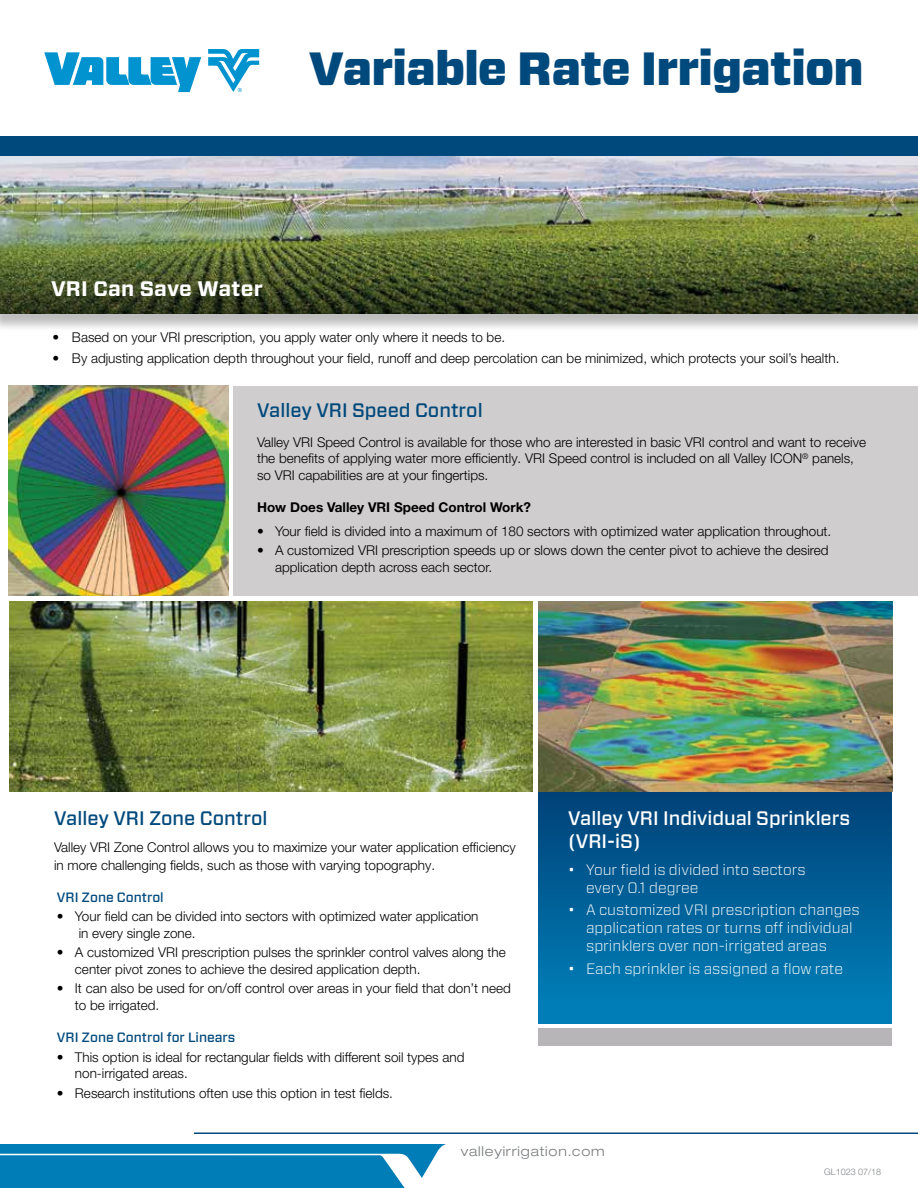
<style>
.page{position:relative;width:918px;height:1188px;background:#fff}
.page>*{position:absolute;margin:0;border:0;box-sizing:border-box;transform-origin:0 0}
.t1{font:900 46.5px "Forza";letter-spacing:-.02em;color:#00497c}
.t2{font:700 21px "Forza";letter-spacing:.01em;color:#fff}
.t3{font:500 19.5px "Forza";color:#00497c}
.t4{font:500 19.5px/23.4px "Forza";color:#fff}
.t5{font:300 15px/18px "Forza";color:#fff}
.t6{font:300 13.5px/16.5px "Helvetica Neue LT Pro";color:#000}
.t7{font:500 13.5px "Forza";color:#00497c}
.t8{font:700 13.5px "Helvetica Neue LT Pro";color:#000}
.t9{font:300 expanded 13.5px "Helvetica Neue LT Pro";letter-spacing:.06em;color:#787b7d}
.t10{font:300 9px "Helvetica Neue LT Pro";color:#808285}
</style>
<div class="page">
<div style="left:539px;top:792px;width:353px;height:232px;background:#007db6"></div>
<div style="left:539px;top:792px;width:353px;height:209px;background:linear-gradient(to bottom,#004178,#007cb5)"></div>
<div style="left:0;top:157px;width:918px;height:175px;background:#000;opacity:.26"></div>
<img style="left:0;top:156px;width:918px;height:87px">
<div style="left:233px;top:386px;width:685px;height:210px;background:#cfcdce"></div>
<svg style="left:208px;top:49px;width:51px;height:43px"></svg>
<svg style="left:44px;top:52px;width:157px;height:40px"></svg>
<div style="left:0;top:137px;width:918px;height:19px;background:#00497c"></div>
<hr style="left:194px;top:1132px;width:724px;height:2px;background:#00497c">
<svg style="left:0;top:1144px;width:446px;height:44px;background:#1b8abd"></svg>
<img style="left:9px;top:386px;width:220px;height:210px">
<img style="left:539px;top:602px;width:353px;height:190px">
<div style="left:539px;top:1028px;width:353px;height:18px;background:#b7b5b7"></div>
<svg style="left:0;top:243px;width:918px;height:70px;background:#495629"></svg>
<img style="left:10px;top:602px;width:522px;height:190px">
<h1 class="t1" style="left:309px;top:37px;width:557px">Variable Rate Irrigation</h1>
<h2 class="t2" style="left:51px;top:274px;width:213px">VRI Can Save Water</h2>
<p class="t6" style="left:53px;top:329px;width:454px">• Based on your VRI prescription, you apply water only where it needs to be.</p>
<p class="t6" style="left:53px;top:350px;width:788px">• By adjusting application depth throughout your field, runoff and deep percolation can be minimized, which protects your soil’s health.</p>
<h3 class="t3" style="left:257px;top:398px;width:227px">Valley VRI Speed Control</h3>
<p class="t6" style="left:257px;top:434px;width:610px">Valley VRI Speed Control is available for those who are interested in basic VRI control and want to receive the benefits of applying water more efficiently. VRI Speed control is included on all Valley ICON<sup>®</sup> panels, so VRI capabilities are at your fingertips.</p>
<p class="t8" style="left:257px;top:499px;width:275px">How Does Valley VRI Speed Control Work?</p>
<p class="t6" style="left:257px;top:523px;width:576px">• Your field is divided into a maximum of 180 sectors with optimized water application throughout.</p>
<p class="t6" style="left:275px;top:542px;width:555px;text-indent:-18px">• A customized VRI prescription speeds up or slows down the center pivot to achieve the desired application depth across each sector.</p>
<h3 class="t3" style="left:54px;top:805px;width:215px">Valley VRI Zone Control</h3>
<p class="t6" style="left:54px;top:837px;width:463px;line-height:18px">Valley VRI Zone Control allows you to maximize your water application efficiency in more challenging fields, such as those with varying topography.</p>
<p class="t7" style="left:57px;top:888px;width:108px">VRI Zone Control</p>
<p class="t6" style="left:79px;top:908px;width:401px;text-indent:-22px">• Your field can be divided into sectors with optimized water application in every single zone.</p>
<p class="t6" style="left:75px;top:944px;width:432px;text-indent:-18px">• A customized VRI prescription pulses the sprinkler control valves along the center pivot zones to achieve the desired application depth.</p>
<p class="t6" style="left:75px;top:980px;width:437px;text-indent:-18px">• It can also be used for on/off control over areas in your field that don’t need to be irrigated.</p>
<p class="t7" style="left:57px;top:1029px;width:180px">VRI Zone Control for Linears</p>
<p class="t6" style="left:75px;top:1049px;width:391px;text-indent:-18px">• This option is ideal for rectangular fields with different soil types and non-irrigated areas.</p>
<p class="t6" style="left:57px;top:1085px;width:338px">• Research institutions often use this option in test fields.</p>
<h3 class="t4" style="left:568px;top:806px;width:284px">Valley VRI Individual Sprinklers (VRI-iS)</h3>
<p class="t5" style="left:586px;top:860px;width:221px;text-indent:-18px">• Your field is divided into sectors every 0.1 degree</p>
<p class="t5" style="left:586px;top:901px;width:275px;text-indent:-18px">• A customized VRI prescription changes application rates or turns off individual sprinklers over non-irrigated areas</p>
<p class="t5" style="left:568px;top:959px;width:277px">• Each sprinkler is assigned a flow rate</p>
<p class="t9" style="left:461px;top:1143px;width:145px">valleyirrigation.com</p>
<p class="t10" style="left:824px;top:1166px;width:59px">GL1023 07/18</p>
</div>
